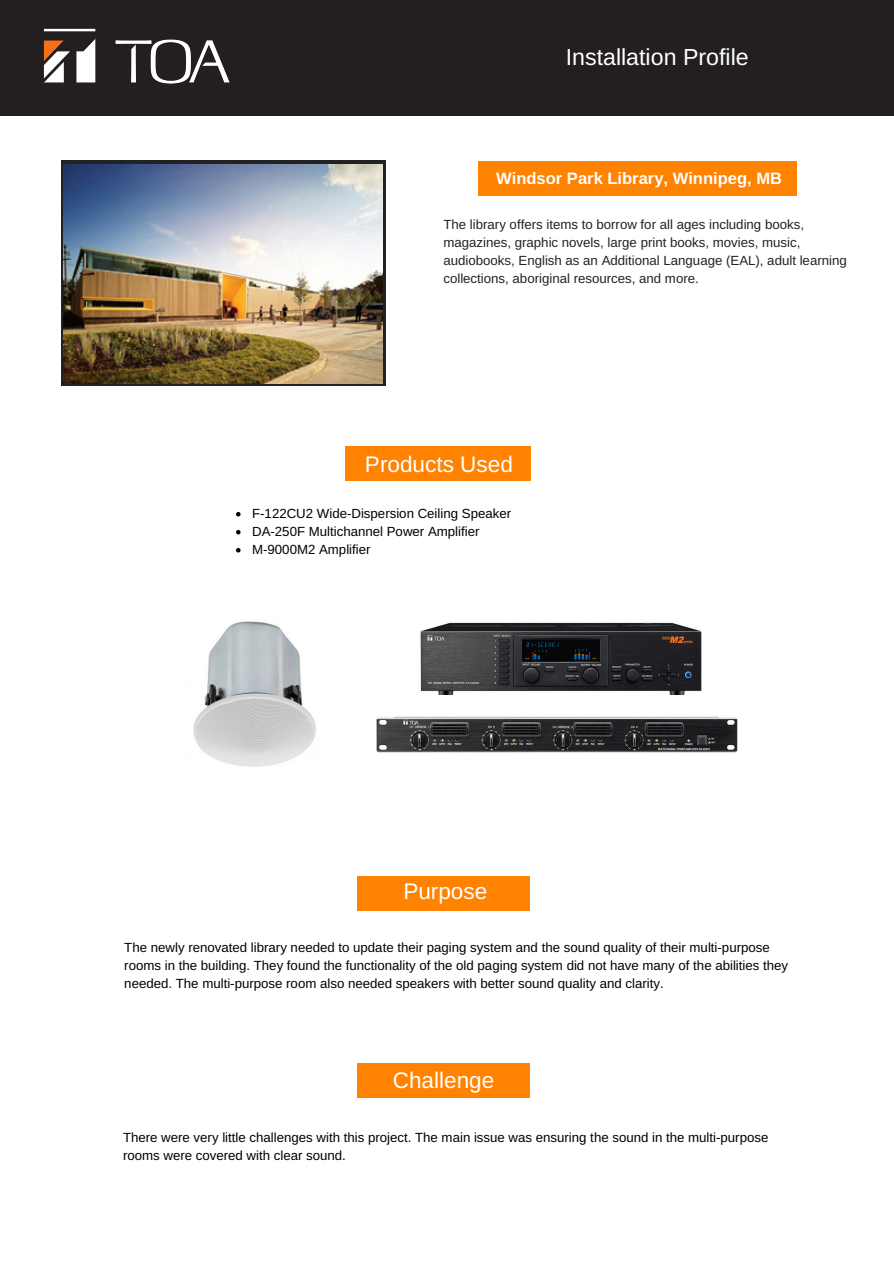
<style>
.page{position:relative;width:894px;height:1264px;background:#fff}
.page>*{position:absolute;margin:0;border:0;box-sizing:border-box;transform-origin:0 0}
.t1{font:23.25px "Arimo";color:#fff}
.t2{font:22.5px "Arimo";color:#fff}
.t3{font:700 16.5px "Arimo";color:#fff}
.t4{font:13.2px/18px "Arimo";color:#000}
.t5{font:13.2px/18px "Arimo";color:#222}
</style>
<div class="page">
<div style="left:478px;top:161px;width:318px;height:34px;background:#ff8200"></div>
<svg style="left:236px;top:512px;width:4px;height:4px"></svg>
<svg style="left:236px;top:530px;width:4px;height:4px"></svg>
<svg style="left:236px;top:548px;width:4px;height:4px"></svg>
<div style="left:345px;top:446px;width:185px;height:35px;background:#ff8200"></div>
<div style="left:357px;top:875px;width:173px;height:35px;background:#ff8200"></div>
<div style="left:357px;top:1063px;width:173px;height:35px;background:#ff8200"></div>
<div style="left:0;top:0;width:893px;height:116px;background:#231f20"></div>
<img style="left:43px;top:28px;width:187px;height:56px">
<svg style="left:61px;top:161px;width:324px;height:225px;fill:#222"></svg>
<img style="left:64px;top:164px;width:318px;height:219px">
<img style="left:420px;top:622px;width:282px;height:72px">
<img style="left:376px;top:716px;width:362px;height:37px">
<img style="left:193px;top:621px;width:123px;height:146px">
<h1 class="t1" style="left:565px;top:44px;width:184px">Installation Profile</h1>
<p class="t3" style="left:496px;top:168px;width:287px">Windsor Park Library, Winnipeg, MB</p>
<p class="t5" style="left:443px;top:215px;width:405px">The library offers items to borrow for all ages including books, magazines, graphic novels, large print books, movies, music, audiobooks, English as an Additional Language (EAL), adult learning collections, aboriginal resources, and more.</p>
<h2 class="t2" style="left:365px;top:451px;width:149px">Products Used</h2>
<p class="t4" style="left:252px;top:504px;width:260px">F-122CU2 Wide-Dispersion Ceiling Speaker<br>DA-250F Multichannel Power Amplifier<br>M-9000M2 Amplifier</p>
<h2 class="t2" style="left:403px;top:878px;width:85px">Purpose</h2>
<p class="t4" style="left:124px;top:938px;width:665px">The newly renovated library needed to update their paging system and the sound quality of their multi-purpose rooms in the building. They found the functionality of the old paging system did not have many of the abilities they needed. The multi-purpose room also needed speakers with better sound quality and clarity.</p>
<h2 class="t2" style="left:392px;top:1067px;width:103px">Challenge</h2>
<p class="t4" style="left:123px;top:1128px;width:646px">There were very little challenges with this project. The main issue was ensuring the sound in the multi-purpose rooms were covered with clear sound.</p>
</div>
